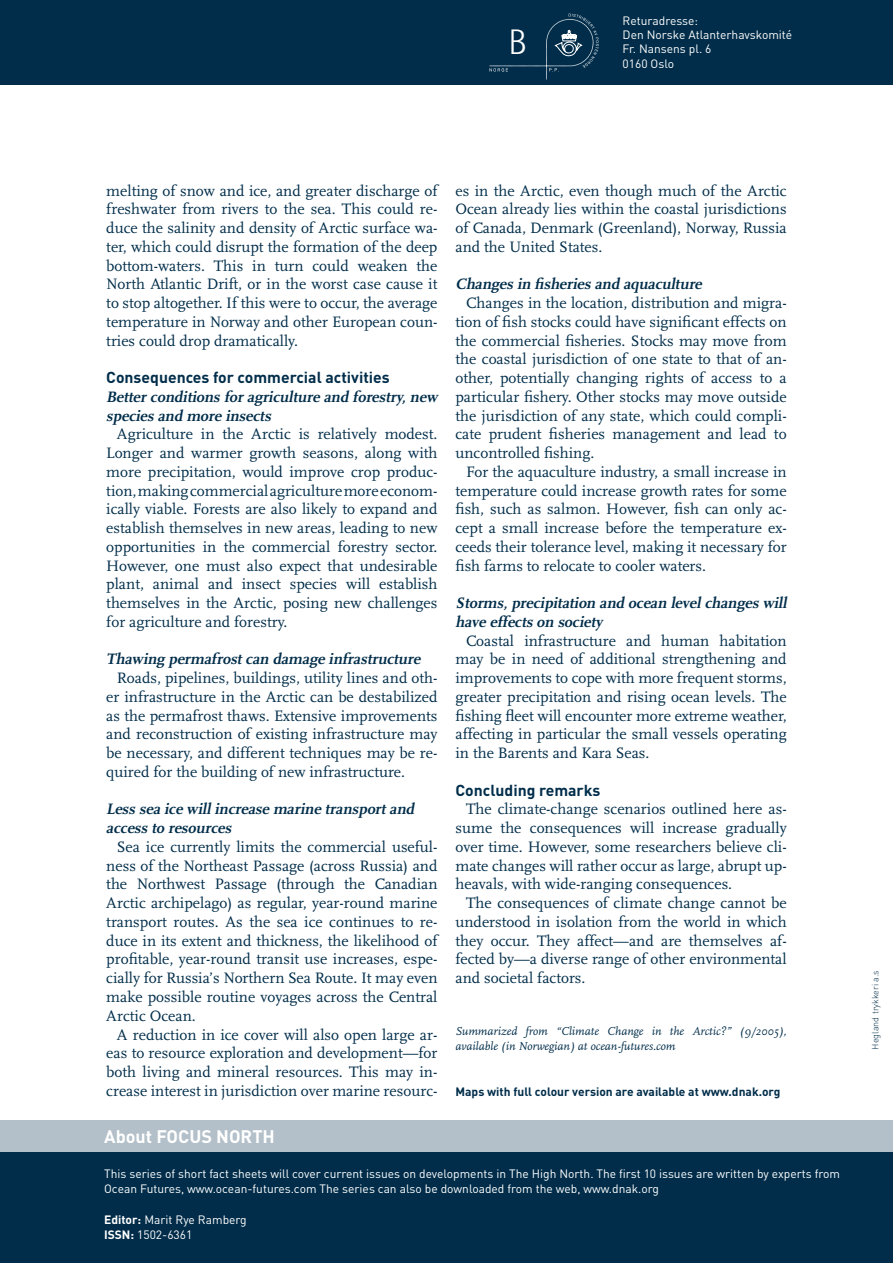
<style>
.page{position:relative;width:893px;height:1263px;background:#fff}
.page>*{position:absolute;margin:0;border:0;box-sizing:border-box;transform-origin:0 0}
.t1{font:300 35.55px "Rotis Semi Sans";color:#fff}
.t2{font:700 18px "DIN";color:#fff}
.t3{font:15.75px/18.8px "Scala";color:#012d4a;text-align:justify}
.Overskrift_3{font:italic 700 15.75px/18.8px "Scala";color:#012d4a}
.Overskrift_2{font:700 15.75px "DIN";color:#012d4a}
.t4{font:12px/15px "DIN";color:#fff}
.t5{font:italic 12px/15px "Scala";color:#012d4a}
.Overskrift_2-2{font:700 12px "DIN";color:#012d4a}
.t6{font:300 9px "DIN";color:#012d4a}
.s1{font-weight:700}
</style>
<div class="page">
<div style="left:0;top:0;width:893px;height:85px;background:#012d4a"></div>
<div style="left:0;top:1147px;width:893px;height:116px;background:#012d4a"></div>
<div style="left:0;top:1120px;width:893px;height:31px;background:#b3c0c9"></div>
<svg style="left:489px;top:14px;width:110px;height:66px"></svg>
<p class="t1" style="left:508px;top:22px;width:20px">B</p>
<p class="t4" style="left:623px;top:13px;width:77px">Returadresse:</p>
<p class="t4" style="left:623px;top:27px;width:171px">Den Norske Atlanterhavskomité</p>
<p class="t4" style="left:623px;top:41px;width:90px">Fr. Nansens pl. 6</p>
<p class="t4" style="left:623px;top:56px;width:53px">0160 Oslo</p>
<p class="t3" style="left:106px;top:181px;width:333px">melting of snow and ice, and greater discharge of freshwater from rivers to the sea. This could re&shy;duce the salinity and density of Arctic surface wa&shy;ter, which could disrupt the formation of the deep bottom-waters. This in turn could weaken the North Atlantic Drift, or in the worst case cause it to stop altogether. If this were to occur, the average temperature in Norway and other European coun&shy;tries could drop dramatically.</p>
<p class="Overskrift_2" style="left:106px;top:367px;width:285px">Consequences for commercial activities</p>
<p class="Overskrift_3" style="left:106px;top:387px;width:336px">Better conditions for agriculture and forestry,new species and more insects</p>
<p class="t3" style="left:106px;top:425px;width:333px;text-indent:11px">Agriculture in the Arctic is relatively modest.<br>Longer and warmer growth seasons, along with more precipitation, would improve crop produc&shy;tion, making commercial agriculture more econom&shy;ically viable. Forests are also likely to expand and establish themselves in new areas, leading to new opportunities in the commercial forestry sector.<br>However, one must also expect that undesirable plant, animal and insect species will establish themselves in the Arctic, posing new challenges for agriculture and forestry.</p>
<p class="Overskrift_3" style="left:106px;top:650px;width:319px">Thawing permafrostcan damage infrastructure</p>
<p class="t3" style="left:106px;top:669px;width:333px;text-indent:11px">Roads, pipelines, buildings, utility lines and oth&shy;er infrastructure in the Arctic can be destabilized as the permafrost thaws. Extensive improvements and reconstruction of existing infrastructure may be necessary, and different techniques may be re&shy;quired for the building of new infrastructure.</p>
<p class="Overskrift_3" style="left:106px;top:800px;width:313px">Less sea ice willincrease marine transportand</p>
<p class="Overskrift_3" style="left:106px;top:819px;width:130px">access to resources</p>
<p class="t3" style="left:106px;top:838px;width:333px;text-indent:11px">Sea ice currently limits the commercial useful&shy;ness of the Northeast Passage (across Russia) and the Northwest Passage (through the Canadian Arctic archipelago) as regular, year-round marine transport routes. As the sea ice continues to re&shy;duce in its extent and thickness, the likelihood of profitable, year-round transit use increases, espe&shy;cially for Russia’s Northern Sea Route. It may even make possible routine voyages across the Central Arctic Ocean.</p>
<p class="t3" style="left:106px;top:1025px;width:333px;text-indent:11px">A reduction in ice cover will also open large ar&shy;eas to resource exploration and development—for both living and mineral resources. This may in&shy;crease interest in jurisdiction over marine resourc-</p>
<p class="t3" style="left:455px;top:181px;width:333px">es in the Arctic, even though much of the Arctic Ocean already lies within the coastal jurisdictions of Canada, Denmark (Greenland), Norway, Russia and the United States.</p>
<p class="Overskrift_3" style="left:455px;top:275px;width:251px">Changes in fisheries and aquaculture</p>
<p class="t3" style="left:455px;top:294px;width:333px;text-indent:11px">Changes in the location, distribution and migra&shy;tion of fish stocks could have significant effects on the commercial fisheries. Stocks may move from the coastal jurisdiction of one state to that of an&shy;other, potentially changing rights of access to a particular fishery. Other stocks may move outside the jurisdiction of any state, which could compli&shy;cate prudent fisheries management and lead to uncontrolled fishing.</p>
<p class="t3" style="left:455px;top:463px;width:333px;text-indent:11px">For the aquaculture industry, a small increase in temperature could increase growth rates for some fish, such as salmon. However, fish can only ac&shy;cept a small increase before the temperature ex&shy;ceeds their tolerance level, making it necessary for fish farms to relocate to cooler waters.</p>
<p class="Overskrift_3" style="left:455px;top:594px;width:336px">Storms,precipitation and ocean levelchanges will have effects on society</p>
<p class="t3" style="left:455px;top:631px;width:333px;text-indent:11px">Coastal infrastructure and human habitation may be in need of additional strengthening and improvements to cope with more frequent storms, greater precipitation and rising ocean levels. The fishing fleet will encounter more extreme weather, affecting in particular the small vessels operating in the Barents and Kara Seas.</p>
<p class="Overskrift_2" style="left:455px;top:780px;width:147px">Concluding remarks</p>
<p class="t3" style="left:455px;top:800px;width:333px;text-indent:11px">The climate-change scenarios outlined here as&shy;sume the consequences will increase gradually over time. However, some researchers believe cli&shy;mate changes will rather occur as large, abrupt up&shy;heavals, with wide-ranging consequences.</p>
<p class="t3" style="left:455px;top:894px;width:333px;text-indent:11px">The consequences of climate change cannot be understood in isolation from the world in which they occur. They affect—and are themselves af&shy;fected by—a diverse range of other environmental and societal factors.</p>
<p class="t5" style="left:455px;top:1024px;width:333px">Summarized from “Climate Change in the Arctic?” (9/2005), available (in Norwegian) at ocean-futures.com</p>
<p class="Overskrift_2-2" style="left:455px;top:1083px;width:326px">Maps with full colour version are available at www.dnak.org</p>
<p class="t2" style="left:104px;top:1125px;width:172px">About FOCUS NORTH</p>
<p class="t4" style="left:104px;top:1166px;width:737px">This series of short fact sheets will cover current issues on developments in The High North. The first 10 issues are written by experts from<br>Ocean Futures, www.ocean-futures.com The series can also be downloaded from the web, www.dnak.org</p>
<p class="t4" style="left:104px;top:1211px;width:144px"><span class="s1">Editor:</span> Marit Rye Ramberg</p>
<p class="t4" style="left:104px;top:1226px;width:90px"><span class="s1">ISSN:</span> 1502-6361</p>
<p class="t6" style="left:869px;top:1050px;width:81px;rotate:-90deg">Hegland trykkeri a.s</p>
</div>
